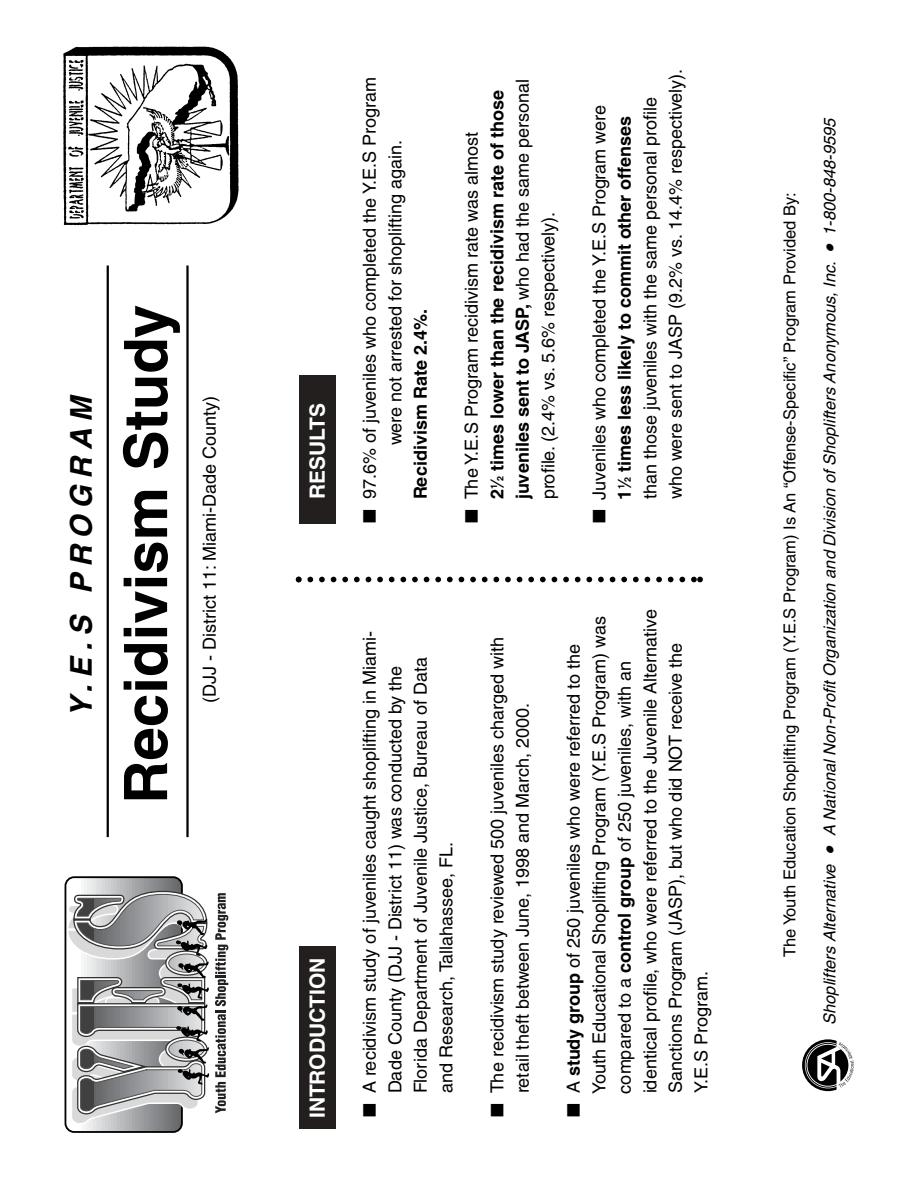
<style>
.page{position:relative;width:918px;height:1188px;background:#fff}
.page>*{position:absolute;margin:0;border:0;box-sizing:border-box;transform-origin:0 0}
.t1{font:700 60px "Helvetica";color:#000}
.t2{font:italic 700 30px "Helvetica";letter-spacing:.23em;color:#000}
.t3{font:700 21px "Helvetica";color:#fff}
.t4{font:18px/25.5px "Helvetica";color:#000}
.t5{font:700 18px "Helvetica";color:#000}
.t6{font:italic 16.5px "Helvetica";color:#000}
.t7{font:16.5px "Helvetica";color:#000}
.s1{font-size:9px}
.s2{font-weight:700}
.s3{font-size:22.5px}
</style>
<div class="page">
<div style="left:299px;top:946px;width:37px;height:183px;background:#231f1f"></div>
<div style="left:299px;top:376px;width:37px;height:148px;background:#231f1f"></div>
<hr style="left:81px;top:877px;width:3px;height:255px;background:#f7f7f7">
<hr style="left:84px;top:877px;width:3px;height:255px;background:#f2f3f3">
<hr style="left:87px;top:877px;width:3px;height:255px;background:#eee">
<hr style="left:90px;top:877px;width:3px;height:255px;background:#eaebec">
<hr style="left:93px;top:877px;width:3px;height:255px;background:#e5e6e7">
<hr style="left:96px;top:877px;width:3px;height:255px;background:#e0e0e2">
<hr style="left:99px;top:877px;width:3px;height:255px;background:#dbddde">
<hr style="left:102px;top:877px;width:3px;height:255px;background:#d6d7d8">
<hr style="left:105px;top:877px;width:3px;height:255px;background:#d1d3d5">
<hr style="left:108px;top:877px;width:3px;height:255px;background:#cdcfd1">
<hr style="left:111px;top:877px;width:3px;height:255px;background:#c8cacc">
<hr style="left:114px;top:877px;width:3px;height:255px;background:#c4c6c8">
<hr style="left:117px;top:877px;width:3px;height:255px;background:#bec1c3">
<hr style="left:120px;top:877px;width:3px;height:255px;background:#babcbe">
<hr style="left:123px;top:877px;width:3px;height:255px;background:#b6b8ba">
<hr style="left:126px;top:877px;width:3px;height:255px;background:#b1b3b4">
<hr style="left:129px;top:877px;width:3px;height:255px;background:#adafb1">
<hr style="left:132px;top:877px;width:3px;height:255px;background:#a7aaad">
<hr style="left:135px;top:877px;width:3px;height:255px;background:#a3a4a7">
<hr style="left:138px;top:877px;width:3px;height:255px;background:#9fa1a3">
<hr style="left:141px;top:877px;width:3px;height:255px;background:#9b9c9f">
<hr style="left:144px;top:877px;width:3px;height:255px;background:#95979b">
<hr style="left:147px;top:877px;width:3px;height:255px;background:#939496">
<hr style="left:150px;top:877px;width:3px;height:255px;background:#8d8f93">
<hr style="left:153px;top:877px;width:3px;height:255px;background:#898b8e">
<hr style="left:156px;top:877px;width:3px;height:255px;background:#85878a">
<hr style="left:159px;top:877px;width:3px;height:255px;background:#818385">
<hr style="left:162px;top:877px;width:3px;height:255px;background:#7d7f81">
<hr style="left:165px;top:877px;width:3px;height:255px;background:#787a7d">
<hr style="left:168px;top:877px;width:3px;height:255px;background:#757678">
<hr style="left:171px;top:877px;width:3px;height:255px;background:#707175">
<hr style="left:174px;top:877px;width:3px;height:255px;background:#6b6d6f">
<hr style="left:177px;top:877px;width:3px;height:255px;background:#67696b">
<hr style="left:180px;top:877px;width:2px;height:255px;background:#636466">
<div style="left:65px;top:876px;width:118px;height:257px;border:2px solid #000;border-radius:9px"></div>
<svg style="left:215px;top:893px;width:13px;height:220px"></svg>
<svg style="left:66px;top:890px;width:141px;height:235px"></svg>
<img style="left:175px;top:918px;width:35px;height:169px">
<img style="left:63px;top:46px;width:176px;height:180px">
<hr style="left:186px;top:265px;width:3px;height:572px;background:#000">
<hr style="left:107px;top:265px;width:2px;height:572px;background:#000">
<svg style="left:802px;top:1039px;width:52px;height:52px"></svg>
<svg style="left:805px;top:1042px;width:46px;height:46px"></svg>
<div style="left:806px;top:1043px;width:44px;height:44px;border:1px solid #000;border-radius:50%"></div>
<div style="left:807px;top:1045px;width:41px;height:41px;background:#000;border-radius:50%"></div>
<svg style="left:817px;top:1040px;width:37px;height:51px"></svg>
<svg style="left:296px;top:577px;width:407px;height:5px"></svg>
<h2 class="t2" style="left:70px;top:717px;width:322px;rotate:-90deg">Y.E.S PROGRAM</h2>
<h1 class="t1" style="left:124px;top:804px;width:501px;rotate:-90deg">Recidivism Study</h1>
<p class="t4" style="left:198px;top:703px;width:309px;rotate:-90deg">(DJJ - District 11: Miami-Dade County)</p>
<p class="t3" style="left:310px;top:499px;width:98px;rotate:-90deg">RESULTS</p>
<p class="t3" style="left:310px;top:1118px;width:162px;rotate:-90deg">INTRODUCTION</p>
<p class="t4" style="left:359px;top:523px;width:448px;rotate:-90deg">■ 97.6% of juveniles who completed the Y.E.S Program</p>
<p class="t4" style="left:384px;top:445px;width:307px;rotate:-90deg">were not arrested for shoplifting again.</p>
<p class="t5" style="left:414px;top:499px;width:192px;rotate:-90deg">Recidivism Rate 2.4%.</p>
<p class="t4" style="left:461px;top:523px;width:393px;rotate:-90deg">■ The Y.E.S Program recidivism rate was almost</p>
<p class="t5" style="left:490px;top:499px;width:411px;rotate:-90deg">2<sup>1</sup>⁄<span class="s1">2</span> times lower than the recidivism rate of those</p>
<p class="t4" style="left:512px;top:499px;width:422px;rotate:-90deg"><span class="s2">juveniles sent to JASP,</span> who had the same personal profile. (2.4% vs. 5.6% respectively).</p>
<p class="t4" style="left:588px;top:523px;width:420px;rotate:-90deg">■ Juveniles who completed the Y.E.S Program were</p>
<p class="t5" style="left:618px;top:500px;width:385px;rotate:-90deg">1<sup>1</sup>⁄<span class="s1">2</span> times less likely to commit other offenses</p>
<p class="t4" style="left:639px;top:499px;width:404px;rotate:-90deg">than those juveniles with the same personal profile</p>
<p class="t4" style="left:665px;top:499px;width:432px;rotate:-90deg">who were sent to JASP (9.2% vs. 14.4% respectively).</p>
<p class="t4" style="left:359px;top:1117px;width:488px;rotate:-90deg">■ A recidivism study of juveniles caught shoplifting in Miami-</p>
<p class="t4" style="left:384px;top:1093px;width:429px;rotate:-90deg">Dade County (DJJ - District 11) was conducted by the</p>
<p class="t4" style="left:410px;top:1093px;width:438px;rotate:-90deg">Florida Department of Juvenile Justice, Bureau of Data</p>
<p class="t4" style="left:435px;top:1093px;width:253px;rotate:-90deg">and Research, Tallahassee, FL.</p>
<p class="t4" style="left:486px;top:1117px;width:482px;rotate:-90deg">■ The recidivism study reviewed 500 juveniles charged with</p>
<p class="t4" style="left:512px;top:1093px;width:392px;rotate:-90deg">retail theft between June, 1998 and March, 2000.</p>
<p class="t4" style="left:563px;top:1094px;width:479px;text-indent:-24px;rotate:-90deg">■ A <span class="s2">study group</span> of 250 juveniles who were referred to the<br>Youth Educational Shoplifting Program (Y.E.S Program) was</p>
<p class="t4" style="left:614px;top:1094px;width:434px;rotate:-90deg">compared to a <span class="s2">control group</span> of 250 juveniles, with an</p>
<p class="t4" style="left:639px;top:1093px;width:486px;rotate:-90deg">identical profile, who were referred to the Juvenile Alternative</p>
<p class="t4" style="left:665px;top:1093px;width:452px;rotate:-90deg">Sanctions Program (JASP), but who did NOT receive the</p>
<p class="t4" style="left:690px;top:1093px;width:124px;rotate:-90deg">Y.E.S Program.</p>
<p class="t7" style="left:784px;top:957px;width:766px;rotate:-90deg">The Youth Education Shoplifting Program (Y.E.S Program) Is An “Offense-Specific” Program Provided By:</p>
<p class="t6" style="left:824px;top:1025px;width:909px;rotate:-90deg">Shoplifters Alternative <span class="s3">•</span> A National Non-Profit Organization and Division of Shoplifters Anonymous, Inc. <span class="s3">•</span> 1-800-848-9595</p>
</div>
